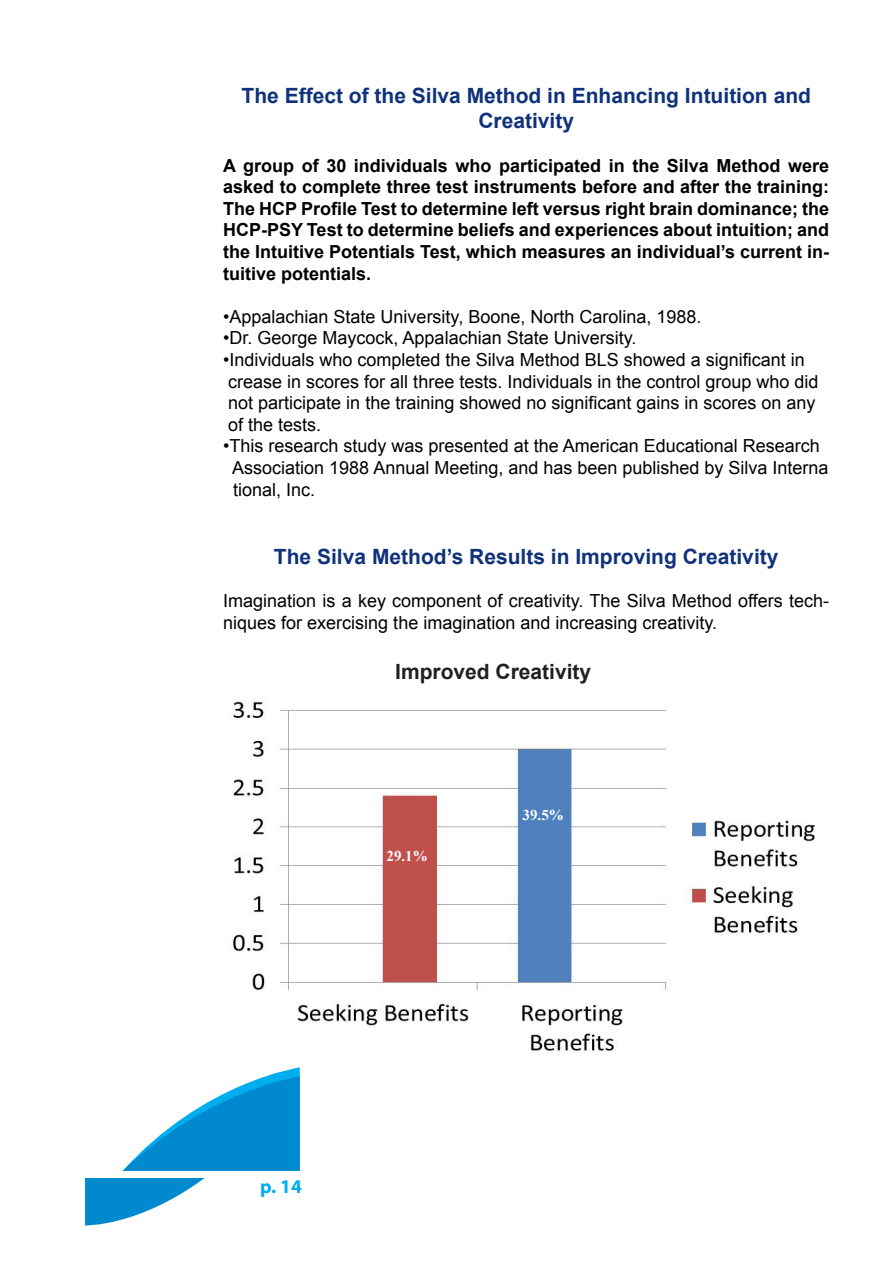
<style>
.page{position:relative;width:893px;height:1263px;background:#fff}
.page>*{position:absolute;margin:0;border:0;box-sizing:border-box;transform-origin:0 0}
.t1{font:700 21px "Arial";color:#0f327b}
.t2{font:700 21px "Arial";color:#231f20}
.t3{font:700 19.5px "Myriad Pro";color:#00aeef}
.t4{font:18px/21.6px "Arial";color:#000}
.t5{font:700 18px/21.6px "Arial";color:#000;text-align:justify}
.t6{font:700 15px "Times New Roman";color:#fff}
</style>
<div class="page">
<svg style="left:123px;top:1067px;width:177px;height:104px"></svg>
<svg style="left:85px;top:1178px;width:120px;height:48px"></svg>
<img style="left:233px;top:700px;width:582px;height:354px">
<p class="t1" style="left:242px;top:82px;width:571px">The Effect of the Silva Method in Enhancing Intuition and</p>
<p class="t1" style="left:478px;top:107px;width:97px">Creativity</p>
<p class="t5" style="left:223px;top:155px;width:607px">A group of 30 individuals who participated in the Silva Method were asked to complete three test instruments before and after the training:<br>The HCP Profile Test to determine left versus right brain dominance; the HCP-PSY Test to determine beliefs and experiences about intuition; and the Intuitive Potentials Test, which measures an individual’s current in&shy;tuitive potentials.</p>
<p class="t4" style="left:223px;top:306px;width:480px">•Appalachian State University, Boone, North Carolina, 1988.</p>
<p class="t4" style="left:223px;top:327px;width:415px">•Dr. George Maycock, Appalachian State University.</p>
<p class="t4" style="left:223px;top:349px;width:583px">•Individuals who completed the Silva Method BLS showed a significant in</p>
<p class="t4" style="left:228px;top:371px;width:592px">crease in scores for all three tests. Individuals in the control group who did</p>
<p class="t4" style="left:228px;top:392px;width:589px">not participate in the training showed no significant gains in scores on any</p>
<p class="t4" style="left:228px;top:414px;width:95px">of the tests.</p>
<p class="t4" style="left:223px;top:435px;width:598px">•This research study was presented at the American Educational Research</p>
<p class="t4" style="left:232px;top:457px;width:598px">Association 1988 Annual Meeting, and has been published by Silva Interna</p>
<p class="t4" style="left:233px;top:479px;width:84px">tional, Inc.</p>
<p class="t1" style="left:274px;top:543px;width:506px">The Silva Method’s Results in Improving Creativity</p>
<p class="t4" style="left:223px;top:590px;width:607px">Imagination is a key component of creativity. The Silva Method offers tech&shy;niques for exercising the imagination and increasing creativity.</p>
<p class="t2" style="left:395px;top:657px;width:198px">Improved Creativity</p>
<p class="t6" style="left:387px;top:845px;width:43px">29.1%</p>
<p class="t6" style="left:523px;top:805px;width:43px">39.5%</p>
<p class="t3" style="left:260px;top:1173px;width:43px">p. 14</p>
</div>
